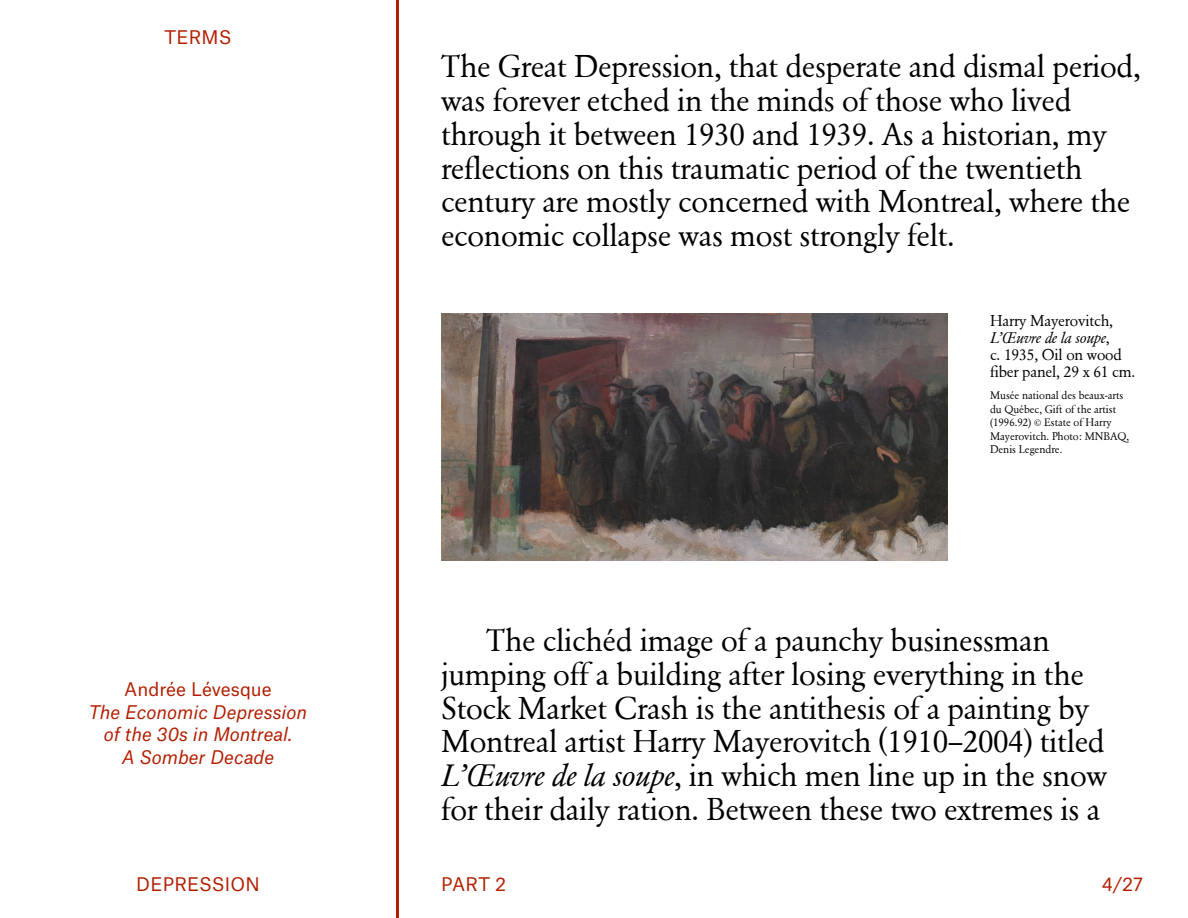
<style>
.page{position:relative;width:1188px;height:918px;background:#fff}
.page>*{position:absolute;margin:0;border:0;box-sizing:border-box;transform-origin:0 0}
.t1{font:30px/33.8px "GA12";color:#000}
.t2{font:italic 18px/22.5px "Atlas Grotesk";color:#b31e00;text-align:center}
.t3{font:18px "Atlas Grotesk";letter-spacing:.005em;color:#b31e00}
.t4{font:15px/16.8px "GA12";color:#000}
.t5{font:10.5px/13.5px "GA12";letter-spacing:.01em;color:#000}
.s1{font-style:italic}
.s2{font-family:"Garamond Premr Pro"}
</style>
<div class="page">
<img style="left:441px;top:313px;width:506px;height:248px">
<hr style="left:396px;top:0;width:3px;height:918px;background:#b31e00">
<p class="t3" style="left:164px;top:22px;width:69px">TERMS</p>
<p class="t3" style="left:124px;top:675px;width:149px">Andrée Lévesque</p>
<p class="t2" style="left:89px;top:699px;width:220px">The Economic Depression of the 30s in Montreal.<br>A Somber Decade</p>
<p class="t1" style="left:441px;top:50px;width:701px">The Great Depression, that desperate and dismal period, was forever etched in the minds of those who lived through it between 1930 and 1939. As a historian, my reflections on this traumatic period of the twentieth century are mostly concerned with Montreal, where the economic collapse was most strongly felt.</p>
<p class="t4" style="left:990px;top:312px;width:147px">Harry Mayerovitch,<br><span class="s1">L'Œuvre de la soupe</span>,<br>c. 1935, Oil on wood fiber panel, 29 x 61 cm.</p>
<p class="t5" style="left:990px;top:389px;width:141px">Musée national des beaux-arts du Québec, Gift of the artist (1996.92) <span class="s2">©</span> Estate of Harry<br>Mayerovitch. Photo: MNBAQ,<br>Denis Legendre.</p>
<p class="t1" style="left:441px;top:623px;width:667px;text-indent:45px">The clichéd image of a paunchy businessman jumping off a building after losing everything in the Stock Market Crash is the antithesis of a painting by Montreal artist Harry Mayerovitch (1910–2004) titled <span class="s1">L’Œuvre de la soupe</span>, in which men line up in the snow for their daily ration. Between these two extremes is a</p>
<p class="t3" style="left:136px;top:870px;width:125px">DEPRESSION</p>
<p class="t3" style="left:441px;top:870px;width:67px">PART 2</p>
<p class="t3" style="left:1102px;top:870px;width:43px">4/27</p>
</div>
